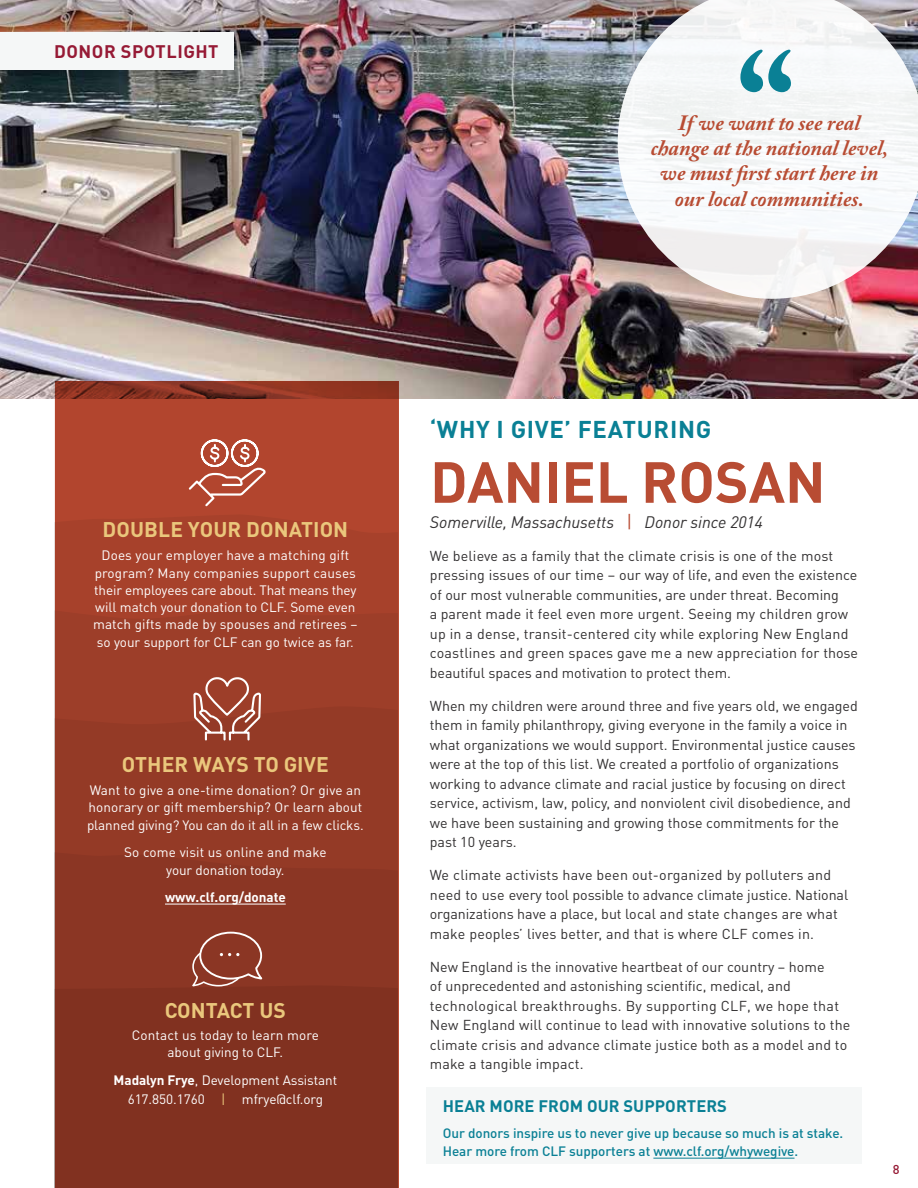
<style>
.page{position:relative;width:918px;height:1188px;background:#fff}
.page>*{position:absolute;margin:0;border:0;box-sizing:border-box;transform-origin:0 0}
.t1{font:700 147.75px "Adobe Caslon Pro";color:#0a8095}
.t2{font:700 57px "DIN Pro";color:#b84c33}
.t3{font:700 24px "DIN Pro";letter-spacing:.03em;color:#0a8095}
.t4{font:italic 700 21.75px/25.5px "Adobe Caslon Pro";color:#b84c33;text-align:center}
.t5{font:700 21px "DIN Pro";letter-spacing:.005em;color:#eac77c}
.t6{font:700 18px "DIN Pro";letter-spacing:.03em;color:#961a35}
.t7{font:italic 16.5px "DIN Pro";letter-spacing:-.005em;color:#333132}
.t8{font:700 16.5px "DIN Pro";letter-spacing:.005em;color:#0a8095}
.t9{font:14.25px/19.5px "DIN Pro";color:#333132}
.t10{font:13.5px/17.2px "DIN Pro";color:#fff;text-align:center}
.t11{font:500 13.5px/18.8px "DIN Pro";letter-spacing:-.005em;color:#0a8095}
.t12{font:700 13.5px "DIN Pro";letter-spacing:-.005em;color:#fff}
.t13{font:500 12.75px "DIN Pro";color:#961a35}
.s1{font-weight:700}
.s2{color:#eac77c}
.s3{font-style:normal;font-size:18px;color:#b84c33}
</style>
<div class="page">
<img style="left:0;top:0;width:918px;height:399px">
<div style="left:56px;top:381px;width:343px;height:807px;background:linear-gradient(to bottom,#b1452e,#7b2f1f)"></div>
<div style="left:426px;top:1088px;width:436px;height:76px;background:#f5f7f7"></div>
<hr style="left:653px;top:1158px;width:142px;height:1px;background:#0a8095">
<div style="left:0;top:32px;width:233px;height:37px;background:#f5f7f7"></div>
<svg style="left:618px;top:0;width:300px;height:299px;fill:#f5f6f7"></svg>
<hr style="left:165px;top:904px;width:121px;height:1px;background:#fff">
<svg style="left:187px;top:438px;width:81px;height:70px;background:#bf6552"></svg>
<svg style="left:192px;top:547px;width:70px;height:317px;background:#9e432f"></svg>
<svg style="left:191px;top:931px;width:72px;height:56px;background:#994f3f"></svg>
<p class="t6" style="left:54px;top:39px;width:166px">DONOR SPOTLIGHT</p>
<h1 class="t1" style="left:737px;top:19px;width:61px">“</h1>
<h3 class="t4" style="left:651px;top:109px;width:239px">If we want to see real change at the national level, we must first start here in our local communities.</h3>
<h3 class="t5" style="left:103px;top:515px;width:247px">DOUBLE YOUR DONATION</h3>
<p class="t10" style="left:93px;top:546px;width:266px">Does your employer have a matching gift program? Many companies support causes their employees care about. That means they will match your donation to CLF. Some even match gifts made by spouses and retirees – so your support for CLF can go twice as far.</p>
<h3 class="t5" style="left:122px;top:750px;width:208px">OTHER WAYS TO GIVE</h3>
<p class="t10" style="left:87px;top:781px;width:278px;text-align:left">Want to give a one-time donation? Or give an honorary or gift membership? Or learn about planned giving? You can do it all in a few clicks.</p>
<p class="t10" style="left:124px;top:843px;width:204px">So come visit us online and make your donation today.</p>
<p class="t12" style="left:165px;top:888px;width:122px">www.clf.org/donate</p>
<h3 class="t5" style="left:165px;top:996px;width:123px">CONTACT US</h3>
<p class="t10" style="left:132px;top:1025px;width:189px">Contact us today to learn more about giving to CLF.</p>
<p class="t10" style="left:114px;top:1069px;width:225px;line-height:19.5px"><span class="s1">Madalyn Frye</span>, Development Assistant<br>617.850.1760 <span class="s2">|</span> mfrye@clf.org</p>
<h3 class="t3" style="left:430px;top:413px;width:283px">‘WHY I GIVE’ FEATURING</h3>
<h2 class="t2" style="left:430px;top:443px;width:397px">DANIEL ROSAN</h2>
<p class="t7" style="left:430px;top:509px;width:335px">Somerville, Massachusetts <span class="s3">|</span> Donor since 2014</p>
<p class="t9" style="left:430px;top:546px;width:430px">We believe as a family that the climate crisis is one of the most pressing issues of our time – our way of life, and even the existence of our most vulnerable communities, are under threat. Becoming<br>a parent made it feel even more urgent. Seeing my children grow up in a dense, transit-centered city while exploring New England coastlines and green spaces gave me a new appreciation for those beautiful spaces and motivation to protect them.</p>
<p class="t9" style="left:430px;top:695px;width:430px">When my children were around three and five years old, we engaged them in family philanthropy, giving everyone in the family a voice in what organizations we would support. Environmental justice causes were at the top of this list. We created a portfolio of organizations working to advance climate and racial justice by focusing on direct service, activism, law, policy, and nonviolent civil disobedience, and we have been sustaining and growing those commitments for the past 10 years.</p>
<p class="t9" style="left:430px;top:865px;width:420px">We climate activists have been out-organized by polluters and need to use every tool possible to advance climate justice. National organizations have a place, but local and state changes are what make peoples’ lives better, and that is where CLF comes in.</p>
<p class="t9" style="left:430px;top:956px;width:422px">New England is the innovative heartbeat of our country – home<br>of unprecedented and astonishing scientific, medical, and technological breakthroughs. By supporting CLF, we hope that New England will continue to lead with innovative solutions to the climate crisis and advance climate justice both as a model and to make a tangible impact.</p>
<p class="t8" style="left:443px;top:1095px;width:286px">HEAR MORE FROM OUR SUPPORTERS</p>
<p class="t11" style="left:443px;top:1123px;width:402px">Our donors inspire us to never give up because so much is at stake.<br>Hear more from CLF supporters at www.clf.org/whywegive.</p>
<p class="t13" style="left:893px;top:1161px;width:8px">8</p>
</div>
